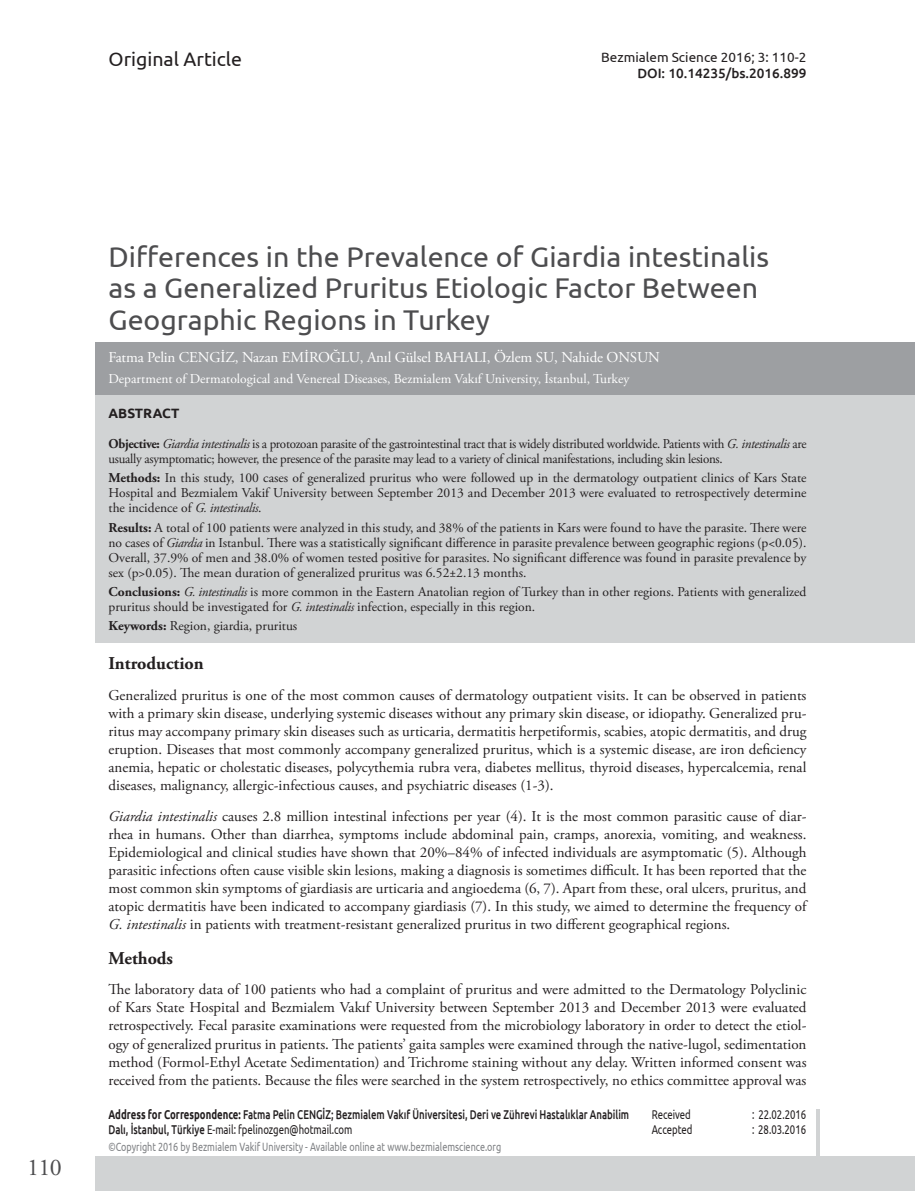
<style>
.page{position:relative;width:915px;height:1191px;background:#fff}
.page>*{position:absolute;margin:0;border:0;box-sizing:border-box;transform-origin:0 0}
.t1{font:28.5px/31.5px "Ubuntu";color:#4d4d4f}
.t2{font:24px "Adobe Garamond Pro";color:#4d4d4f}
.t3{font:19.5px "Ubuntu";color:#231f20}
.t4{font:700 18px "Adobe Garamond Pro";color:#231f20}
.t5{font:15px/18px "Adobe Garamond Pro";color:#231f20;text-align:justify}
.t6{font:15px "Adobe Garamond Pro";letter-spacing:-.01em;color:#fff}
.t7{font:13.5px/15px "Adobe Garamond Pro";color:#231f20;text-align:justify}
.t8{font:13.5px/15px "Adobe Garamond Pro";letter-spacing:-.02em;color:#231f20;scale:.96 1}
.t9{font:13.5px "Adobe Garamond Pro";color:#fff}
.t10{font:13.5px "Ubuntu";color:#231f20}
.t11{font:500 13.5px "Ubuntu";color:#231f20}
.t12{font:700 13.5px "Ubuntu";color:#231f20}
.t13{font:500 12.75px/15.3px "Ubuntu";color:#231f20;scale:.75 1}
.t14{font:12.75px "Ubuntu";color:#231f20;scale:.75 1}
.t15{font:12px "Ubuntu";color:#808285;scale:.75 1}
.s1{font-weight:700}
.s2{font-style:italic}
.s3{font-weight:400}
</style>
<div class="page">
<div style="left:96px;top:1157px;width:818px;height:34px;background:#d1d3d4"></div>
<hr style="left:815px;top:1109px;width:4px;height:82px;background:#d1d3d4">
<div style="left:96px;top:373px;width:818px;height:269px;background:#d1d3d4"></div>
<div style="left:96px;top:342px;width:818px;height:53px;background:#9d9fa2"></div>
<h3 class="t3" style="left:108px;top:47px;width:135px">Original Article</h3>
<p class="t10" style="left:601px;top:49px;width:207px">Bezmialem Science 2016; 3: 110-2</p>
<p class="t11" style="left:637px;top:65px;width:170px">DOI: 10.14235/bs.2016.899</p>
<h2 class="t2" style="left:27px;top:1152px;width:36px">110</h2>
<h1 class="t1" style="left:108px;top:240px;width:662px">Differences in the Prevalence of Giardia intestinalis as a Generalized Pruritus Etiologic Factor Between<br>Geographic Regions in Turkey</h1>
<p class="t6" style="left:108px;top:348px;width:552px">Fatma Pelin CENGİZ, Nazan EMİROĞLU, Anıl Gülsel BAHALI, Özlem SU, Nahide ONSUN</p>
<p class="t9" style="left:108px;top:371px;width:522px">Department of Dermatological and Venereal Diseases, Bezmialem Vakıf University, İstanbul, Turkey</p>
<p class="t12" style="left:108px;top:405px;width:72px">ABSTRACT</p>
<p class="t8" style="left:108px;top:437px;width:728px"><span class="s1">Objective:</span> <span class="s2">Giardia intestinalis</span> is a protozoan parasite of the gastrointestinal tract that is widely distributed worldwide. Patients with <span class="s2">G. intestinalis</span> are usually asymptomatic; however, the presence of the parasite may lead to a variety of clinical manifestations, including skin lesions.</p>
<p class="t7" style="left:108px;top:471px;width:699px"><span class="s1">Methods:</span> In this study, 100 cases of generalized pruritus who were followed up in the dermatology outpatient clinics of Kars State Hospital and Bezmialem Vakif University between September 2013 and December 2013 were evaluated to retrospectively determine the incidence of <span class="s2">G. intestinalis</span>.</p>
<p class="t7" style="left:108px;top:520px;width:699px"><span class="s1">Results:</span> A total of 100 patients were analyzed in this study, and 38% of the patients in Kars were found to have the parasite. There were no cases of <span class="s2">Giardia</span> in Istanbul. There was a statistically significant difference in parasite prevalence between geographic regions (p&lt;0.05).<br>Overall, 37.9% of men and 38.0% of women tested positive for parasites. No significant difference was found in parasite prevalence by sex (p&gt;0.05). The mean duration of generalized pruritus was 6.52±2.13 months.</p>
<p class="t7" style="left:108px;top:584px;width:699px"><span class="s1">Conclusions:</span> <span class="s2">G. intestinalis</span> is more common in the Eastern Anatolian region of Turkey than in other regions. Patients with generalized pruritus should be investigated for <span class="s2">G. intestinalis</span> infection, especially in this region.</p>
<p class="t7" style="left:108px;top:619px;width:190px"><span class="s1">Keywords:</span> Region, giardia, pruritus</p>
<p class="t4" style="left:108px;top:653px;width:97px">Introduction</p>
<p class="t5" style="left:108px;top:686px;width:699px">Generalized pruritus is one of the most common causes of dermatology outpatient visits. It can be observed in patients with a primary skin disease, underlying systemic diseases without any primary skin disease, or idiopathy. Generalized pru&shy;ritus may accompany primary skin diseases such as urticaria, dermatitis herpetiformis, scabies, atopic dermatitis, and drug eruption. Diseases that most commonly accompany generalized pruritus, which is a systemic disease, are iron deficiency anemia, hepatic or cholestatic diseases, polycythemia rubra vera, diabetes mellitus, thyroid diseases, hypercalcemia, renal diseases, malignancy, allergic-infectious causes, and psychiatric diseases (1-3).</p>
<p class="t5" style="left:108px;top:807px;width:699px"><span class="s2">Giardia intestinalis</span> causes 2.8 million intestinal infections per year (4). It is the most common parasitic cause of diar&shy;rhea in humans. Other than diarrhea, symptoms include abdominal pain, cramps, anorexia, vomiting, and weakness.<br>Epidemiological and clinical studies have shown that 20%–84% of infected individuals are asymptomatic (5). Although parasitic infections often cause visible skin lesions, making a diagnosis is sometimes difficult. It has been reported that the most common skin symptoms of giardiasis are urticaria and angioedema (6, 7). Apart from these, oral ulcers, pruritus, and atopic dermatitis have been indicated to accompany giardiasis (7). In this study, we aimed to determine the frequency of <span class="s2">G. intestinalis</span> in patients with treatment-resistant generalized pruritus in two different geographical regions.</p>
<p class="t4" style="left:108px;top:947px;width:66px">Methods</p>
<p class="t5" style="left:108px;top:981px;width:699px">The laboratory data of 100 patients who had a complaint of pruritus and were admitted to the Dermatology Polyclinic of Kars State Hospital and Bezmialem Vakıf University between September 2013 and December 2013 were evaluated retrospectively. Fecal parasite examinations were requested from the microbiology laboratory in order to detect the etiol&shy;ogy of generalized pruritus in patients. The patients’ gaita samples were examined through the native-lugol, sedimentation method (Formol-Ethyl Acetate Sedimentation) and Trichrome staining without any delay. Written informed consent was received from the patients. Because the files were searched in the system retrospectively, no ethics committee approval was</p>
<p class="t13" style="left:108px;top:1106px;width:695px"><span class="s1">Address for Correspondence:</span> Fatma Pelin CENGİZ; Bezmialem Vakıf Üniversitesi, Deri ve Zührevi Hastalıklar Anabilim<br>Dalı, İstanbul, Türkiye <span class="s3">E-mail: fpelinozgen@hotmail.com</span></p>
<p class="t15" style="left:108px;top:1139px;width:525px">©Copyright 2016 by Bezmialem Vakif University - Available online at www.bezmialemscience.org</p>
<p class="t14" style="left:651px;top:1106px;width:54px">Received</p>
<p class="t14" style="left:752px;top:1106px;width:73px">: 22.02.2016</p>
<p class="t14" style="left:651px;top:1121px;width:56px">Accepted</p>
<p class="t14" style="left:752px;top:1121px;width:73px">: 28.03.2016</p>
</div>
